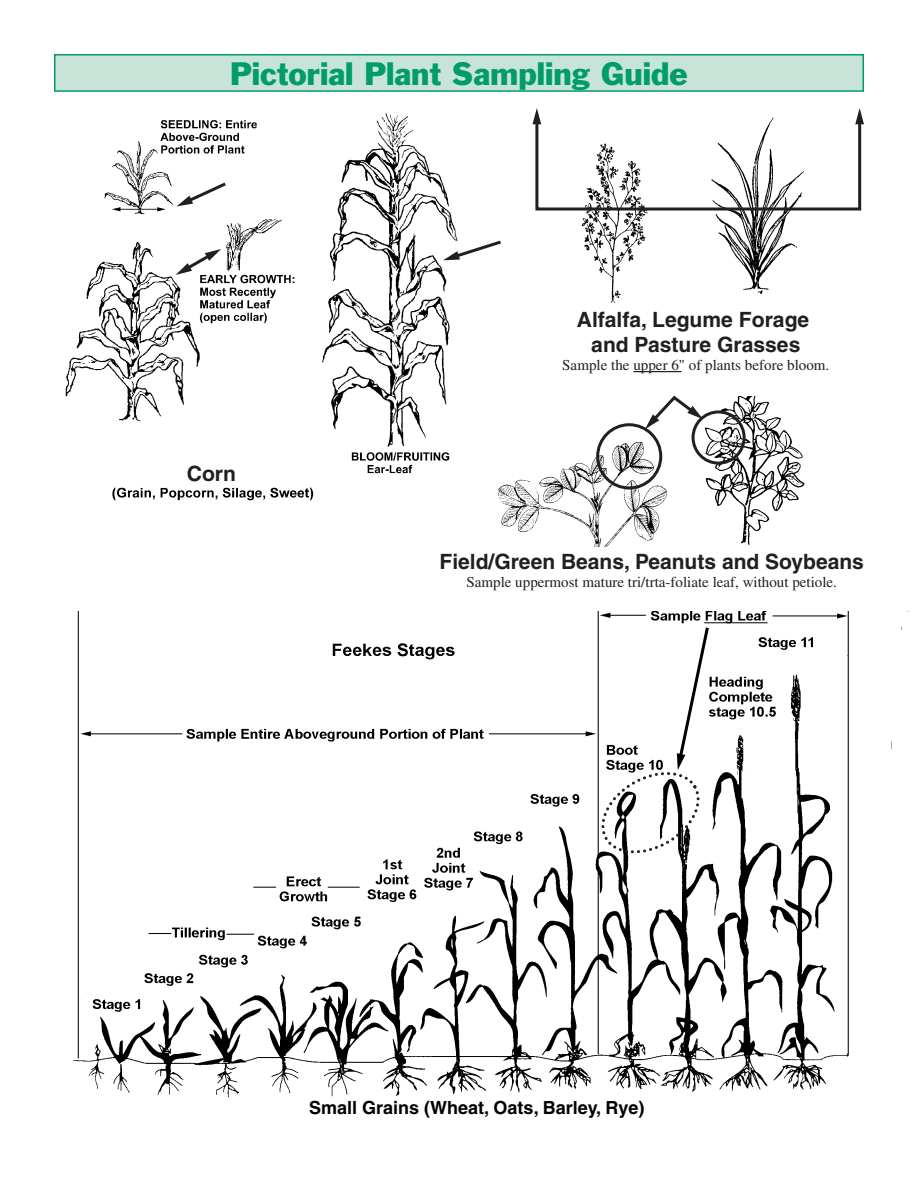
<style>
.page{position:relative;width:918px;height:1188px;background:#fff}
.page>*{position:absolute;margin:0;border:0;box-sizing:border-box;transform-origin:0 0}
.t1{font:30px "Franklin Gothic";color:#009c69}
.t2{font:700 21.15px/25.7px "Helvetica";color:#231f20;text-align:center}
.t3{font:700 21px "Helvetica";color:#231f20}
.t4{font:700 18px "Helvetica";color:#000}
.t5{font:15px "Times";color:#231f20}
</style>
<div class="page">
<img style="left:65px;top:113px;width:392px;height:388px">
<svg style="left:176px;top:180px;width:53px;height:26px"></svg>
<svg style="left:176px;top:249px;width:45px;height:26px"></svg>
<svg style="left:443px;top:238px;width:58px;height:22px"></svg>
<img style="left:498px;top:458px;width:169px;height:88px">
<img style="left:715px;top:396px;width:90px;height:149px">
<svg style="left:595px;top:396px;width:152px;height:95px"></svg>
<img style="left:73px;top:612px;width:829px;height:486px">
<div style="left:301px;top:1097px;width:370px;height:23px;background:#fff"></div>
<svg style="left:593px;top:624px;width:118px;height:237px"></svg>
<hr style="left:704px;top:622px;width:64px;height:1px;background:#000">
<img style="left:581px;top:143px;width:67px;height:160px">
<img style="left:711px;top:117px;width:93px;height:177px">
<div style="left:535px;top:120px;width:326px;height:91px;border:3px solid #231f20"></div>
<svg style="left:532px;top:108px;width:9px;height:16px"></svg>
<svg style="left:855px;top:108px;width:9px;height:16px"></svg>
<hr style="left:634px;top:371px;width:47px;height:1px;background:#231f20">
<div style="left:55px;top:55px;width:808px;height:36px;background:#c8e4d8"></div>
<div style="left:54px;top:54px;width:810px;height:38px;border:2px solid #009c69"></div>
<p class="t1" style="left:230px;top:54px;width:459px">Pictorial Plant Sampling Guide</p>
<p class="t3" style="left:187px;top:460px;width:51px">Corn</p>
<p class="t2" style="left:577px;top:306px;width:234px">Alfalfa, Legume Forage and Pasture Grasses</p>
<p class="t5" style="left:562px;top:357px;width:269px">Sample the upper 6" of plants before bloom.</p>
<p class="t2" style="left:440px;top:549px;width:426px">Field/Green Beans, Peanuts and Soybeans</p>
<p class="t5" style="left:467px;top:574px;width:372px">Sample uppermost mature tri/trta-foliate leaf, without petiole.</p>
<p class="t4" style="left:309px;top:1096px;width:337px">Small Grains (Wheat, Oats, Barley, Rye)</p>
</div>
